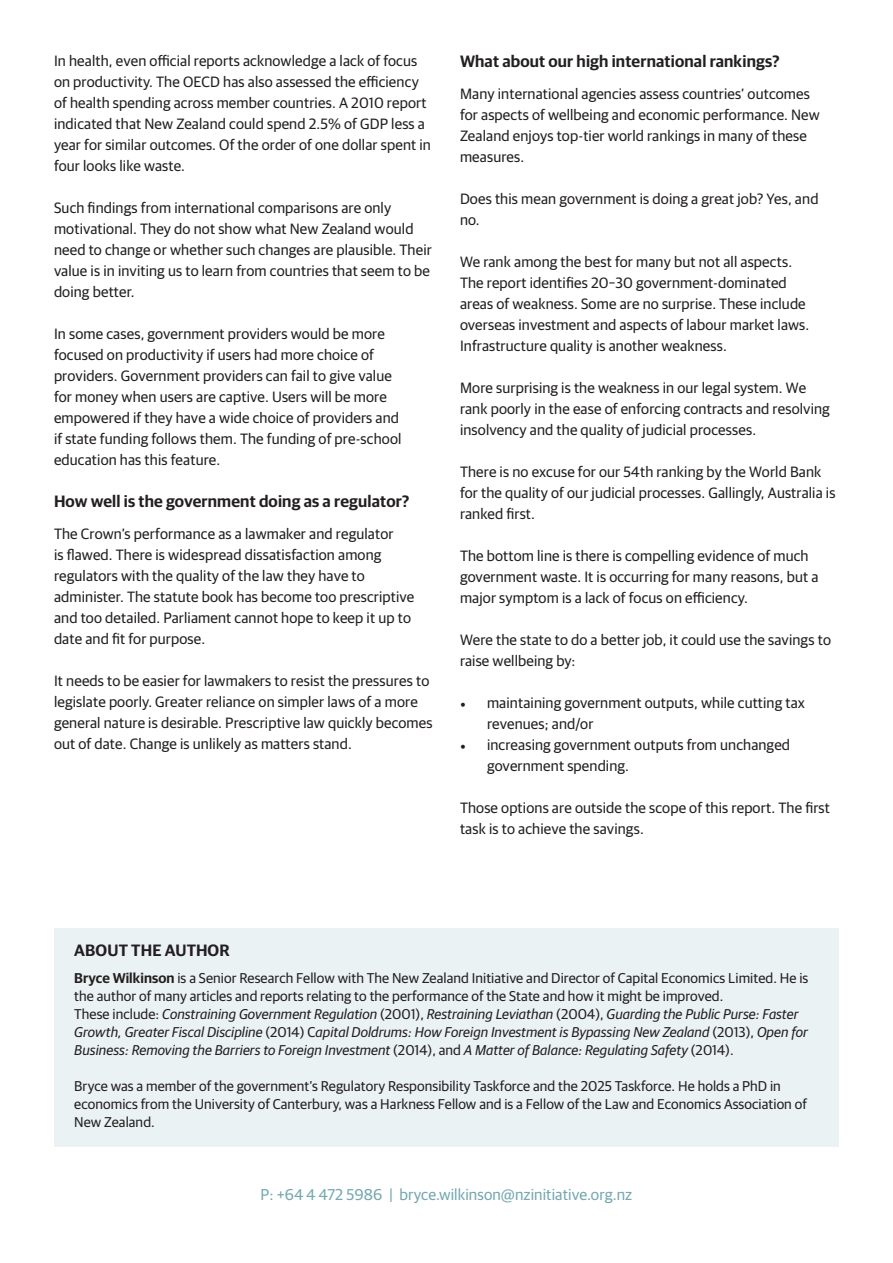
<style>
.page{position:relative;width:893px;height:1263px;background:#fff}
.page>*{position:absolute;margin:0;border:0;box-sizing:border-box;transform-origin:0 0}
.t1{font:600 16.5px "Guardian Sans";letter-spacing:.01em;color:#231f20}
.t2{font:15.75px "Guardian Sans";letter-spacing:.005em;color:#76a8b2}
.t3{font:15px/21px "Guardian Sans";letter-spacing:.01em;color:#231f20}
.t4{font:italic 14.25px/18px "Guardian Sans";letter-spacing:.005em;color:#231f20}
.t5{font:14.25px/18px "Guardian Sans";letter-spacing:.005em;color:#231f20}
.s1{font-family:"Minion Pro"}
.s2{font-weight:600;font-style:normal}
.s3{font-style:normal}
</style>
<div class="page">
<div style="left:54px;top:928px;width:785px;height:218px;background:#ebf2f4"></div>
<p class="t3" style="left:54px;top:49px;width:378px">In health, even official reports acknowledge a lack of focus on productivity. The OECD has also assessed the efficiency of health spending across member countries. A 2010 report indicated that New Zealand could spend 2.5% of GDP less a year for similar outcomes. Of the order of one dollar spent in four looks like waste.</p>
<p class="t3" style="left:54px;top:196px;width:379px">Such findings from international comparisons are only motivational. They do not show what New Zealand would need to change or whether such changes are plausible. Their value is in inviting us to learn from countries that seem to be doing better.</p>
<p class="t3" style="left:54px;top:322px;width:349px">In some cases, government providers would be more focused on productivity if users had more choice of providers. Government providers can fail to give value for money when users are captive. Users will be more empowered if they have a wide choice of providers and if state funding follows them. The funding of pre-school education has this feature.</p>
<p class="t1" style="left:54px;top:489px;width:357px">How well is the government doing as a regulator?</p>
<p class="t3" style="left:54px;top:522px;width:362px">The Crown’s performance as a lawmaker and regulator<br>is flawed. There is widespread dissatisfaction among regulators with the quality of the law they have to administer. The statute book has become too prescriptive and too detailed. Parliament cannot hope to keep it up to date and fit for purpose.</p>
<p class="t3" style="left:54px;top:669px;width:380px">It needs to be easier for lawmakers to resist the pressures to legislate poorly. Greater reliance on simpler laws of a more general nature is desirable. Prescriptive law quickly becomes out of date. Change is unlikely as matters stand.</p>
<p class="t1" style="left:460px;top:50px;width:321px">What about our high international rankings?</p>
<p class="t3" style="left:460px;top:82px;width:361px">Many international agencies assess countries’ outcomes for aspects of wellbeing and economic performance. New Zealand enjoys top-tier world rankings in many of these measures.</p>
<p class="t3" style="left:460px;top:187px;width:360px">Does this mean government is doing a great job? Yes, and no.</p>
<p class="t3" style="left:460px;top:250px;width:351px">We rank among the best for many but not all aspects.<br>The report identifies 20–30 government-dominated areas of weakness. Some are no surprise. These include overseas investment and aspects of labour market laws.<br>Infrastructure quality is another weakness.</p>
<p class="t3" style="left:460px;top:376px;width:371px">More surprising is the weakness in our legal system. We rank poorly in the ease of enforcing contracts and resolving insolvency and the quality of judicial processes.</p>
<p class="t3" style="left:460px;top:460px;width:377px">There is no excuse for our 54th ranking by the World Bank for the quality of our judicial processes. Gallingly, Australia is ranked first.</p>
<p class="t3" style="left:460px;top:544px;width:360px">The bottom line is there is compelling evidence of much government waste. It is occurring for many reasons, but a major symptom is a lack of focus on efficiency.</p>
<p class="t3" style="left:460px;top:628px;width:372px">Were the state to do a better job, it could use the savings to raise wellbeing by:</p>
<p class="t3" style="left:487px;top:691px;width:320px;text-indent:-27px"><span class="s1">•</span> maintaining government outputs, while cutting tax revenues; and/or</p>
<p class="t3" style="left:487px;top:733px;width:305px;text-indent:-27px"><span class="s1">•</span> increasing government outputs from unchanged government spending.</p>
<p class="t3" style="left:460px;top:796px;width:371px">Those options are outside the scope of this report. The first task is to achieve the savings.</p>
<p class="t1" style="left:74px;top:938px;width:157px">ABOUT THE AUTHOR</p>
<p class="t4" style="left:74px;top:967px;width:736px"><span class="s2">Bryce Wilkinson</span> <span class="s3">is a Senior Research Fellow with The New Zealand Initiative and Director of Capital Economics Limited. He is the author of many articles and reports relating to the performance of the State and how it might be improved.<br>These include:</span> Constraining Government Regulation <span class="s3">(2001),</span> Restraining Leviathan <span class="s3">(2004),</span> Guarding the Public Purse: Faster Growth, Greater Fiscal Discipline <span class="s3">(2014) C</span>apital Doldrums: How Foreign Investment is Bypassing New Zealand <span class="s3">(2013),</span> Open for Business: Removing the Barriers to Foreign Investment <span class="s3">(2014), and</span> A Matter of Balance: Regulating Safety <span class="s3">(2014).</span></p>
<p class="t5" style="left:74px;top:1075px;width:734px">Bryce was a member of the government’s Regulatory Responsibility Taskforce and the 2025 Taskforce. He holds a PhD in economics from the University of Canterbury, was a Harkness Fellow and is a Fellow of the Law and Economics Association of<br>New Zealand.</p>
<p class="t2" style="left:261px;top:1183px;width:373px">P: +64 4 472 5986 | bryce.wilkinson@nzinitiative.org.nz</p>
</div>
